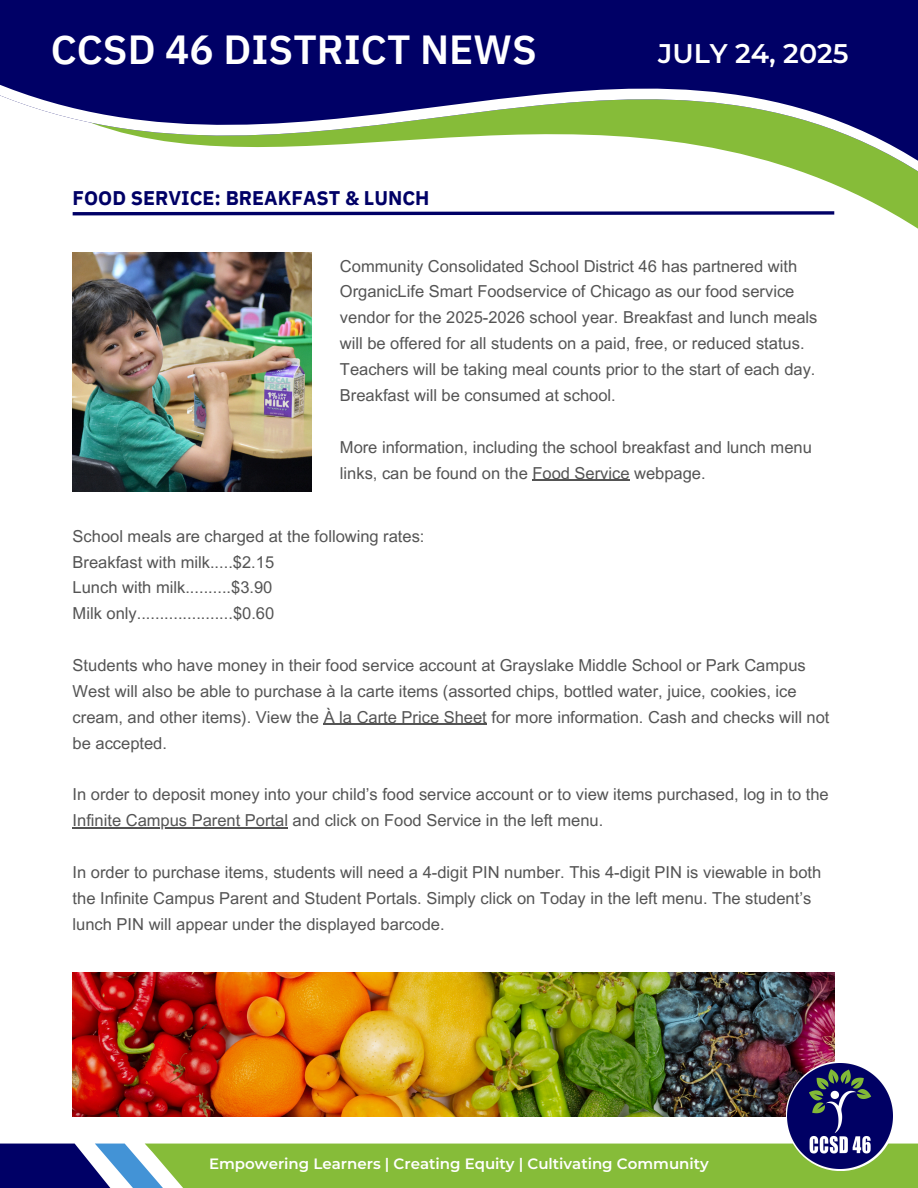
<style>
.page{position:relative;width:918px;height:1188px;background:#fff}
.page>*{position:absolute;margin:0;border:0;box-sizing:border-box;transform-origin:0 0}
.t1{font:600 40.5px "IBM Plex Sans Thai";color:#fff}
.t2{font:600 27px "Montserrat";color:#fff}
.t3{font:700 19.8px "IBM Plex Sans Thai";color:#006}
.t4{font:16.5px/25.8px "Arial MT Pro";color:#545454}
.t5{font:600 15px "Montserrat";color:#fff}
</style>
<div class="page">
<svg style="left:0;top:78px;width:918px;height:188px"></svg>
<div style="left:0;top:0;width:918px;height:78px;background:#006"></div>
<svg style="left:0;top:1144px;width:918px;height:44px;background:#7ba94d"></svg>
<svg style="left:69px;top:210px;width:769px;height:7px"></svg>
<img style="left:73px;top:252px;width:238px;height:239px">
<img style="left:73px;top:973px;width:761px;height:143px">
<img style="left:788px;top:1064px;width:105px;height:105px">
<hr style="left:532px;top:480px;width:98px;height:1px;background:#545454">
<hr style="left:324px;top:724px;width:163px;height:1px;background:#545454">
<hr style="left:73px;top:827px;width:215px;height:2px;background:#545454">
<h1 class="t1" style="left:51px;top:27px;width:488px">CCSD 46 DISTRICT NEWS</h1>
<h2 class="t2" style="left:658px;top:37px;width:192px">JULY 24, 2025</h2>
<p class="t3" style="left:73px;top:187px;width:358px">FOOD SERVICE: BREAKFAST &amp; LUNCH</p>
<p class="t4" style="left:340px;top:255px;width:479px">Community Consolidated School District 46 has partnered with OrganicLife Smart Foodservice of Chicago as our food service vendor for the 2025-2026 school year. Breakfast and lunch meals will be offered for all students on a paid, free, or reduced status.<br>Teachers will be taking meal counts prior to the start of each day.<br>Breakfast will be consumed at school.</p>
<p class="t4" style="left:340px;top:436px;width:473px">More information, including the school breakfast and lunch menu links, can be found on the Food Service webpage.</p>
<p class="t4" style="left:73px;top:525px;width:353px">School meals are charged at the following rates:<br>Breakfast with milk.....$2.15<br>Lunch with milk..........$3.90<br>Milk only.....................$0.60</p>
<p class="t4" style="left:73px;top:654px;width:758px">Students who have money in their food service account at Grayslake Middle School or Park Campus West will also be able to purchase à la carte items (assorted chips, bottled water, juice, cookies, ice cream, and other items). View the À la Carte Price Sheet for more information. Cash and checks will not be accepted.</p>
<p class="t4" style="left:73px;top:784px;width:758px">In order to deposit money into your child’s food service account or to view items purchased, log in to the<br>Infinite Campus Parent Portal and click on Food Service in the left menu.</p>
<p class="t4" style="left:73px;top:861px;width:750px">In order to purchase items, students will need a 4-digit PIN number. This 4-digit PIN is viewable in both the Infinite Campus Parent and Student Portals. Simply click on Today in the left menu. The student’s lunch PIN will appear under the displayed barcode.</p>
<p class="t5" style="left:209px;top:1155px;width:501px">Empowering Learners | Creating Equity | Cultivating Community</p>
</div>
